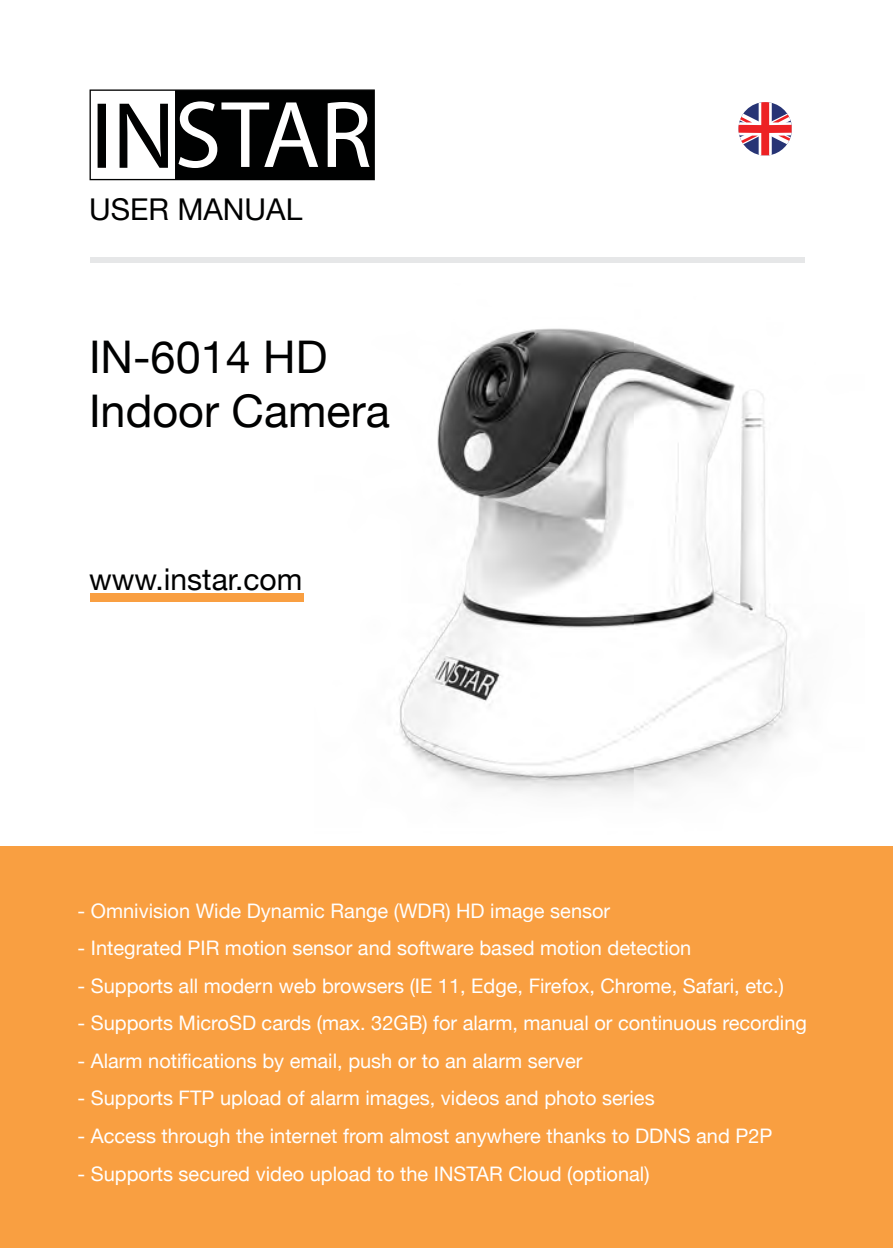
<style>
.page{position:relative;width:893px;height:1248px;background:#fff}
.page>*{position:absolute;margin:0;border:0;box-sizing:border-box;transform-origin:0 0}
.t1{font:45px/54px "Helvetica Neue";color:#000101}
.t2{font:30px "Helvetica Neue";color:#000101}
.t3{font:20px "Helvetica Neue";color:#fff}
</style>
<div class="page">
<div style="left:0;top:846px;width:893px;height:401px;background:#f99f41"></div>
<div style="left:90px;top:593px;width:213px;height:8px;background:#f99f41"></div>
<svg style="left:90px;top:89px;width:285px;height:91px"></svg>
<svg style="left:738px;top:102px;width:54px;height:53px"></svg>
<img style="left:399px;top:328px;width:391px;height:466px">
<div style="left:90px;top:258px;width:714px;height:5px;background:#e6e7e8"></div>
<h2 class="t2" style="left:89px;top:188px;width:215px">USER MANUAL</h2>
<h1 class="t1" style="left:89px;top:332px;width:302px">IN-6014 HD<br>Indoor Camera</h1>
<h2 class="t2" style="left:89px;top:558px;width:215px">www.instar.com</h2>
<p class="t3" style="left:78px;top:896px;width:534px">- Omnivision Wide Dynamic Range (WDR) HD image sensor</p>
<p class="t3" style="left:78px;top:933px;width:615px">- Integrated PIR motion sensor and software based motion detection</p>
<p class="t3" style="left:78px;top:971px;width:708px">- Supports all modern web browsers (IE 11, Edge, Firefox, Chrome, Safari, etc.)</p>
<p class="t3" style="left:78px;top:1008px;width:731px">- Supports MicroSD cards (max. 32GB) for alarm, manual or continuous recording</p>
<p class="t3" style="left:78px;top:1046px;width:506px">- Alarm notifications by email, push or to an alarm server</p>
<p class="t3" style="left:78px;top:1083px;width:579px">- Supports FTP upload of alarm images, videos and photo series</p>
<p class="t3" style="left:78px;top:1121px;width:696px">- Access through the internet from almost anywhere thanks to DDNS and P2P</p>
<p class="t3" style="left:78px;top:1158px;width:573px">- Supports secured video upload to the INSTAR Cloud (optional)</p>
</div>
